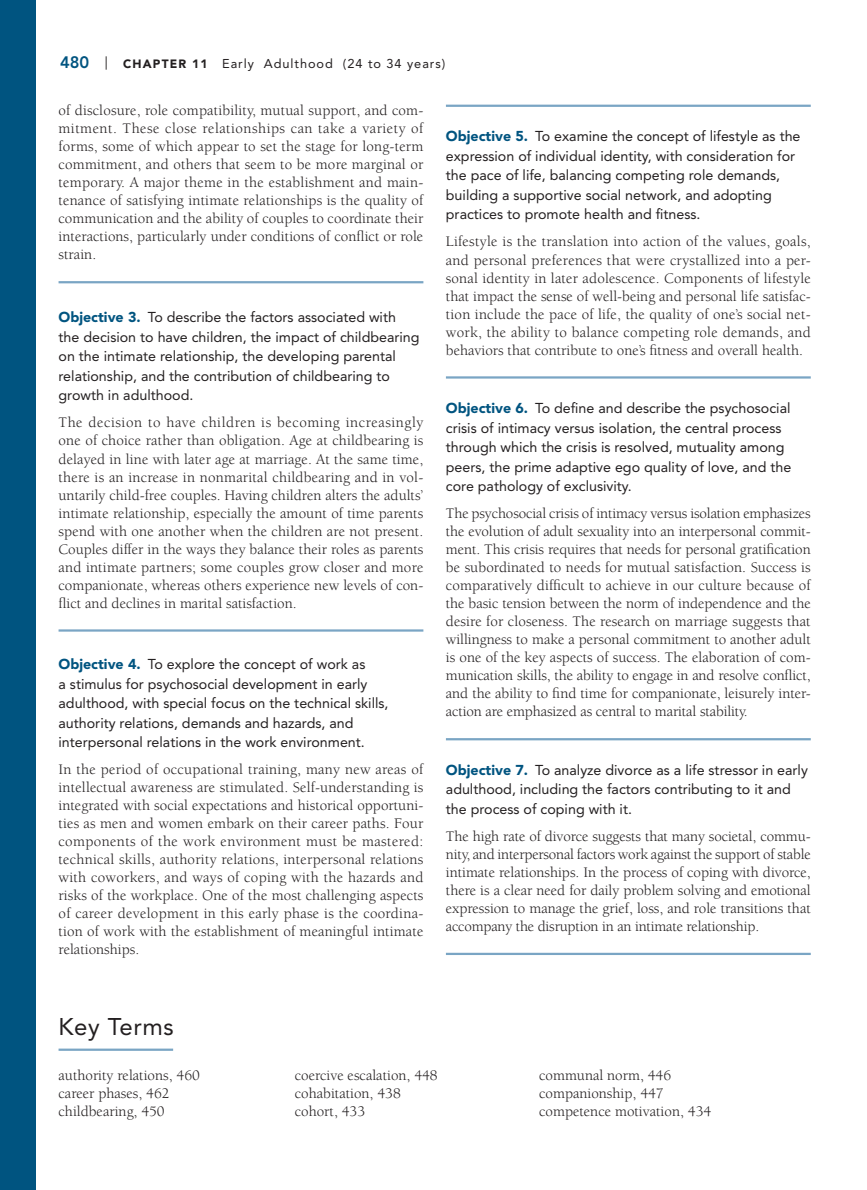
<style>
.page{position:relative;width:867px;height:1190px;background:#fff}
.page>*{position:absolute;margin:0;border:0;box-sizing:border-box;transform-origin:0 0}
.t1{font:24px "Avenir LT Std";letter-spacing:.025em;color:#231f20}
.t2{font:15px/18px "Berkeley Std";color:#231f20;text-align:justify}
.t3{font:14.25px/19.5px "Avenir LT Std";color:#231f20}
.t4{font:12.75px "Avenir LT Std";letter-spacing:.075em;color:#231f20}
.s1{font-weight:800;font-size:16.5px;color:#005480}
.s2{font-family:"Berkeley Std";font-size:16.5px}
.s3{font-weight:900;font-size:12px}
.s4{font-weight:900;color:#005480}
</style>
<div class="page">
<div style="left:0;top:0;width:36px;height:1189px;background:#005480"></div>
<hr style="left:446px;top:105px;width:364px;height:2px;background:#7aa5c4">
<hr style="left:446px;top:376px;width:364px;height:2px;background:#7aa5c4">
<hr style="left:446px;top:738px;width:364px;height:2px;background:#7aa5c4">
<hr style="left:446px;top:952px;width:364px;height:2px;background:#7aa5c4">
<hr style="left:58px;top:281px;width:365px;height:2px;background:#7aa5c4">
<hr style="left:58px;top:629px;width:365px;height:2px;background:#7aa5c4">
<hr style="left:58px;top:1048px;width:115px;height:2px;background:#7aa5c4">
<p class="t4" style="left:60px;top:58px;width:386px"><span class="s1">480</span> <span class="s2">|</span> <span class="s3">CHAPTER 11</span> Early Adulthood (24 to 34 years)</p>
<p class="t2" style="left:58px;top:103px;width:366px">of disclosure, role compatibility, mutual support, and com&shy;mitment. These close relationships can take a variety of forms, some of which appear to set the stage for long-term commitment, and others that seem to be more marginal or temporary. A major theme in the establishment and main&shy;tenance of satisfying intimate relationships is the quality of communication and the ability of couples to coordinate their interactions, particularly under conditions of conflict or role strain.</p>
<p class="t3" style="left:58px;top:309px;width:362px"><span class="s4">Objective 3.</span> To describe the factors associated with the decision to have children, the impact of childbearing on the intimate relationship, the developing parental relationship, and the contribution of childbearing to growth in adulthood.</p>
<p class="t2" style="left:58px;top:415px;width:366px">The decision to have children is becoming increasingly one of choice rather than obligation. Age at childbearing is delayed in line with later age at marriage. At the same time, there is an increase in nonmarital childbearing and in vol&shy;untarily child-free couples. Having children alters the adults’ intimate relationship, especially the amount of time parents spend with one another when the children are not present.<br>Couples differ in the ways they balance their roles as parents and intimate partners; some couples grow closer and more companionate, whereas others experience new levels of con&shy;flict and declines in marital satisfaction.</p>
<p class="t3" style="left:58px;top:655px;width:331px"><span class="s4">Objective 4.</span> To explore the concept of work as<br>a stimulus for psychosocial development in early adulthood, with special focus on the technical skills, authority relations, demands and hazards, and interpersonal relations in the work environment.</p>
<p class="t2" style="left:58px;top:761px;width:366px">In the period of occupational training, many new areas of intellectual awareness are stimulated. Self-understanding is integrated with social expectations and historical opportuni&shy;ties as men and women embark on their career paths. Four components of the work environment must be mastered: technical skills, authority relations, interpersonal relations with coworkers, and ways of coping with the hazards and risks of the workplace. One of the most challenging aspects of career development in this early phase is the coordina&shy;tion of work with the establishment of meaningful intimate relationships.</p>
<p class="t3" style="left:446px;top:128px;width:356px"><span class="s4">Objective 5.</span> To examine the concept of lifestyle as the expression of individual identity, with consideration for the pace of life, balancing competing role demands, building a supportive social network, and adopting practices to promote health and fitness.</p>
<p class="t2" style="left:446px;top:234px;width:366px">Lifestyle is the translation into action of the values, goals, and personal preferences that were crystallized into a per&shy;sonal identity in later adolescence. Components of lifestyle that impact the sense of well-being and personal life satisfac&shy;tion include the pace of life, the quality of one’s social net&shy;work, the ability to balance competing role demands, and behaviors that contribute to one’s fitness and overall health.</p>
<p class="t3" style="left:446px;top:399px;width:347px"><span class="s4">Objective 6.</span> To define and describe the psychosocial crisis of intimacy versus isolation, the central process through which the crisis is resolved, mutuality among peers, the prime adaptive ego quality of love, and the core pathology of exclusivity.</p>
<p class="t2" style="left:446px;top:505px;width:366px">The psychosocial crisis of intimacy versus isolation emphasizes the evolution of adult sexuality into an interpersonal commit&shy;ment. This crisis requires that needs for personal gratification be subordinated to needs for mutual satisfaction. Success is comparatively difficult to achieve in our culture because of the basic tension between the norm of independence and the desire for closeness. The research on marriage suggests that willingness to make a personal commitment to another adult is one of the key aspects of success. The elaboration of com&shy;munication skills, the ability to engage in and resolve conflict, and the ability to find time for companionate, leisurely inter&shy;action are emphasized as central to marital stability.</p>
<p class="t3" style="left:446px;top:761px;width:363px"><span class="s4">Objective 7.</span> To analyze divorce as a life stressor in early adulthood, including the factors contributing to it and the process of coping with it.</p>
<p class="t2" style="left:446px;top:828px;width:366px">The high rate of divorce suggests that many societal, commu&shy;nity, and interpersonal factors work against the support of stable intimate relationships. In the process of coping with divorce, there is a clear need for daily problem solving and emotional expression to manage the grief, loss, and role transitions that accompany the disruption in an intimate relationship.</p>
<p class="t1" style="left:58px;top:1016px;width:117px">Key Terms</p>
<p class="t2" style="left:58px;top:1067px;width:143px;text-align:left">authority relations, 460 career phases, 462 childbearing, 450</p>
<p class="t2" style="left:295px;top:1066px;width:144px;text-align:left">coercive escalation, 448 cohabitation, 438 cohort, 433</p>
<p class="t2" style="left:539px;top:1066px;width:173px;text-align:left">communal norm, 446 companionship, 447 competence motivation, 434</p>
</div>
